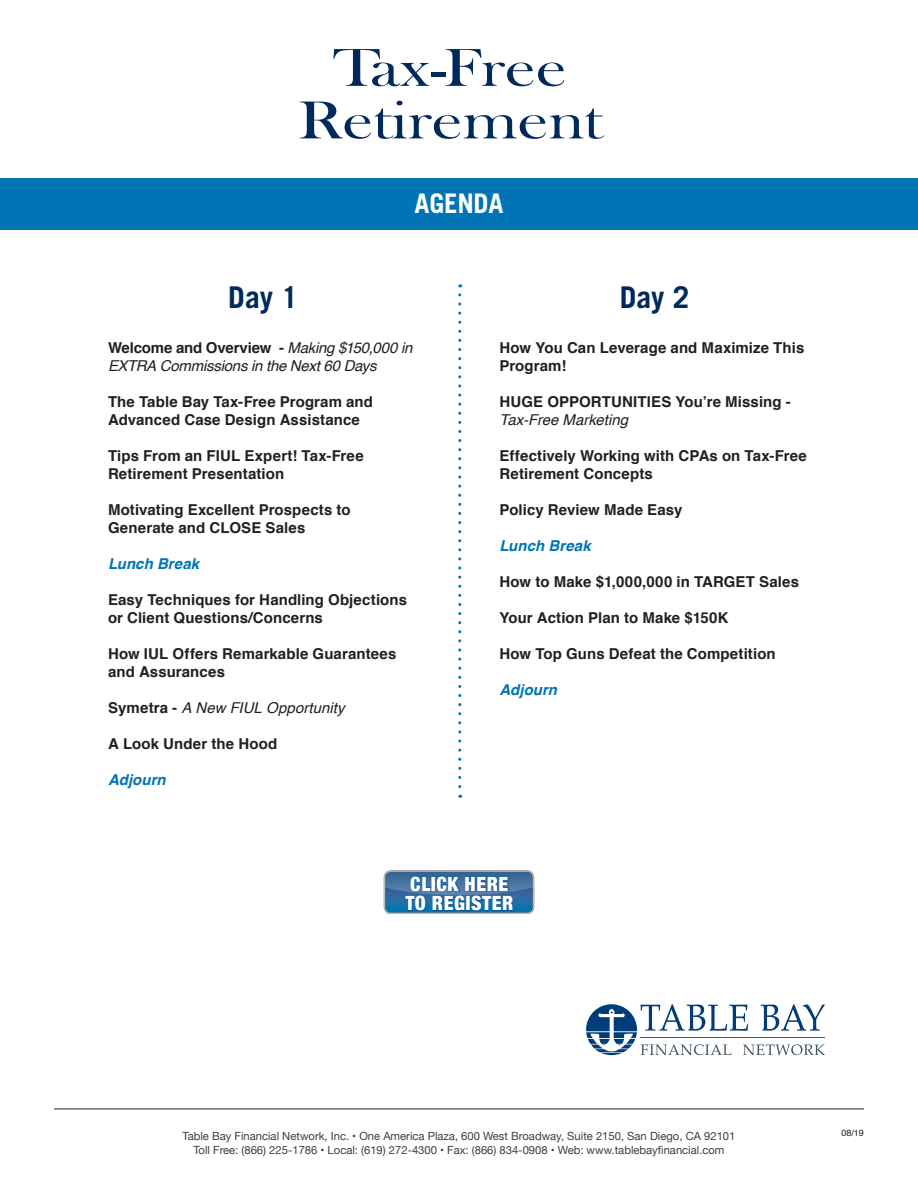
<style>
.page{position:relative;width:918px;height:1188px;background:#fff}
.page>*{position:absolute;margin:0;border:0;box-sizing:border-box;transform-origin:0 0}
.t1{font:55.2px/52.5px "Bask Old Face";color:#00295c;text-align:center;scale:1.24 1}
.t2{font:700 30px "Trade Gothic";letter-spacing:-.005em;color:#00295c}
.t3{font:700 27px "Trade Gothic";letter-spacing:-.005em;color:#fff}
.t4{font:900 condensed 19.65px "Helvetica Neue";letter-spacing:.025em;color:#fff}
.t5{font:700 15px/18px "Helvetica";letter-spacing:.005em;color:#231f20}
.t6{font:italic 15px/18px "Helvetica";letter-spacing:-.015em;color:#231f20}
.t7{font:italic 700 15px "Helvetica";letter-spacing:.005em;color:#0074b4}
.t8{font:italic 15px "Helvetica";letter-spacing:.005em;color:#231f20}
.t9{font:11.25px/13.8px "Helvetica Neue";color:#3e3e3f;text-align:center}
.t10{font:9px "Helvetica";color:#231f20}
.s1{font-weight:700;font-style:normal}
.s2{font-weight:400;font-style:italic}
</style>
<div class="page">
<hr style="left:54px;top:1109px;width:810px;height:1px;background:#231f20">
<svg style="left:586px;top:1004px;width:239px;height:51px"></svg>
<div style="left:0;top:178px;width:918px;height:52px;background:#0074b4"></div>
<svg style="left:458px;top:295px;width:3px;height:503px"></svg>
<div style="left:384px;top:870px;width:150px;height:44px;border:1px solid #bcbdc0;border-radius:6px"></div>
<svg style="left:385px;top:870px;width:148px;height:43px;background:#2e6c9f"></svg>
<h1 class="t1" style="left:298px;top:43px;width:247px">Tax-Free<br>Retirement</h1>
<h3 class="t3" style="left:415px;top:187px;width:91px">AGENDA</h3>
<p class="t2" style="left:228px;top:279px;width:71px">Day 1</p>
<p class="t6" style="left:108px;top:339px;width:306px"><span class="s1">Welcome and Overview -</span> Making $150,000 in<br>EXTRA Commissions in the Next 60 Days</p>
<p class="t5" style="left:108px;top:393px;width:267px">The Table Bay Tax-Free Program and<br>Advanced Case Design Assistance</p>
<p class="t5" style="left:108px;top:447px;width:257px">Tips From an FIUL Expert! Tax-Free<br>Retirement Presentation</p>
<p class="t5" style="left:108px;top:501px;width:244px">Motivating Excellent Prospects to<br>Generate and CLOSE Sales</p>
<p class="t7" style="left:108px;top:552px;width:93px">Lunch Break</p>
<p class="t5" style="left:108px;top:591px;width:301px">Easy Techniques for Handling Objections or Client Questions/Concerns</p>
<p class="t5" style="left:108px;top:645px;width:290px">How IUL Offers Remarkable Guarantees and Assurances</p>
<p class="t8" style="left:108px;top:696px;width:238px"><span class="s1">Symetra -</span> A New FIUL Opportunity</p>
<p class="t5" style="left:108px;top:735px;width:171px">A Look Under the Hood</p>
<p class="t7" style="left:108px;top:768px;width:59px">Adjourn</p>
<p class="t2" style="left:620px;top:279px;width:71px">Day 2</p>
<p class="t5" style="left:500px;top:339px;width:306px">How You Can Leverage and Maximize This<br>Program!</p>
<p class="t5" style="left:500px;top:393px;width:293px">HUGE OPPORTUNITIES You’re Missing -<br><span class="s2">Tax-Free Marketing</span></p>
<p class="t5" style="left:500px;top:447px;width:309px">Effectively Working with CPAs on Tax-Free<br>Retirement Concepts</p>
<p class="t5" style="left:500px;top:501px;width:184px">Policy Review Made Easy</p>
<p class="t7" style="left:500px;top:534px;width:93px">Lunch Break</p>
<p class="t5" style="left:500px;top:573px;width:301px">How to Make $1,000,000 in TARGET Sales</p>
<p class="t5" style="left:500px;top:609px;width:231px">Your Action Plan to Make $150K</p>
<p class="t5" style="left:500px;top:645px;width:278px">How Top Guns Defeat the Competition</p>
<p class="t7" style="left:500px;top:678px;width:59px">Adjourn</p>
<p class="t4" style="left:410px;top:867px;width:100px">CLICK HERE</p>
<p class="t4" style="left:405px;top:887px;width:110px">TO REGISTER</p>
<p class="t9" style="left:183px;top:1130px;width:554px">Table Bay Financial Network, Inc. • One America Plaza, 600 West Broadway, Suite 2150, San Diego, CA 92101<br>Toll Free: (866) 225-1786 • Local: (619) 272-4300 • Fax: (866) 834-0908 • Web: www.tablebayfinancial.com</p>
<p class="t10" style="left:841px;top:1126px;width:24px">08/19</p>
</div>
